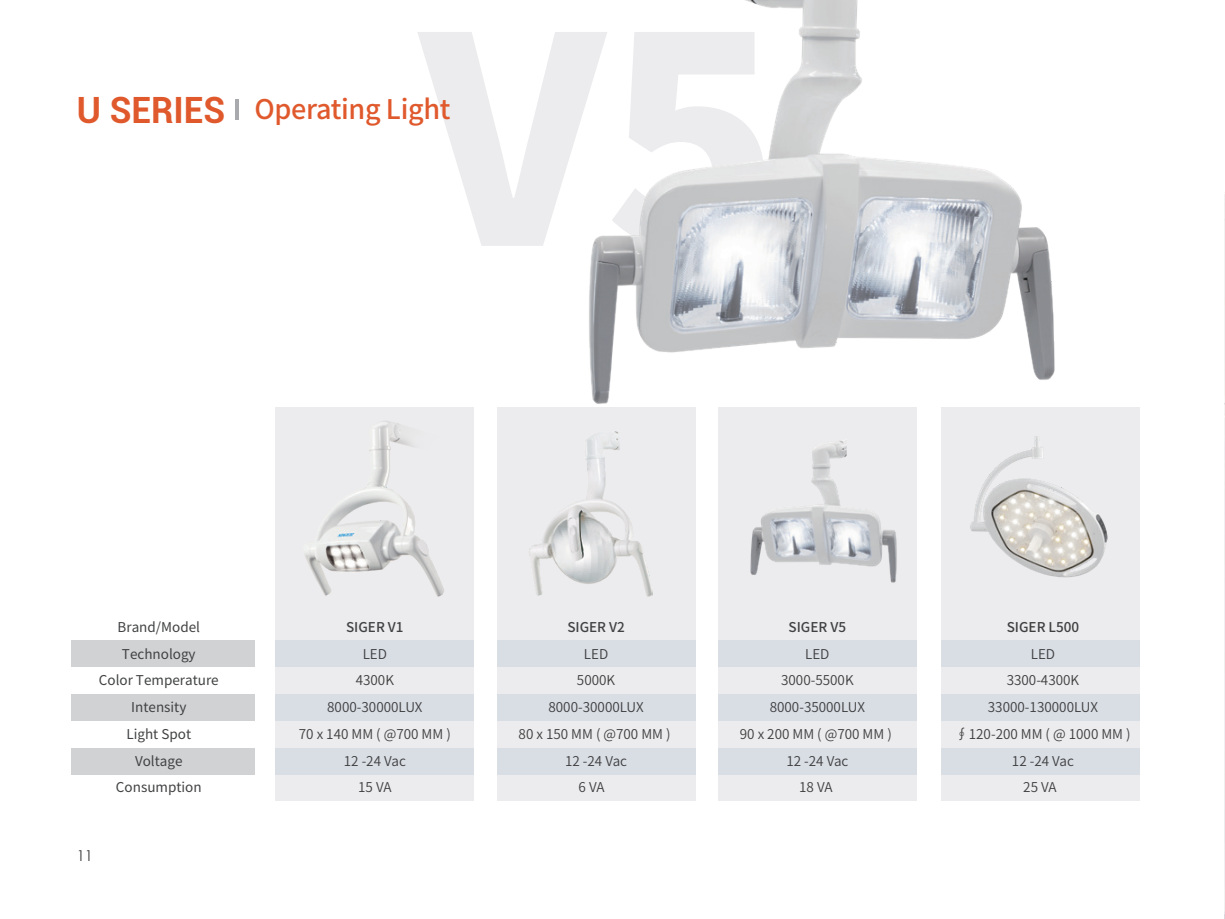
<style>
.page{position:relative;width:1225px;height:919px;background:#fff}
.page>*{position:absolute;margin:0;border:0;box-sizing:border-box;transform-origin:0 0}
.t1{font:500 27px "Source Han Sans CN";letter-spacing:-.015em;color:#e0592d}
.t2{font:15px "Century Gothic";color:#3f3f40}
.t3{font:13.5px/26.7px "Source Han Sans CN";color:#3f3f40;text-align:center}
.t4{font:13.5px/26.7px "Source Han Sans CN";color:#404142;text-align:center}
.t5{font:500 13.5px "Source Han Sans CN";color:#404142}
.t6{font:500 13.5px "Source Han Sans CN";color:#3f3f40}
.s1{font-family:"Roboto";font-weight:700;font-size:36.15px}
</style>
<div class="page">
<img style="left:1224px;top:276px;width:1px;height:642px">
<svg style="left:1224px;top:194px;width:1px;height:82px"></svg>
<div style="left:941px;top:407px;width:198px;height:393px;background:#ececee"></div>
<div style="left:718px;top:407px;width:198px;height:393px;background:#ececee"></div>
<div style="left:497px;top:407px;width:198px;height:393px;background:#ececee"></div>
<div style="left:275px;top:407px;width:199px;height:393px;background:#ececee"></div>
<div style="left:71px;top:640px;width:184px;height:26px;background:#d1d2d4"></div>
<div style="left:275px;top:640px;width:199px;height:26px;background:#d9dee5"></div>
<div style="left:275px;top:694px;width:199px;height:26px;background:#d9dee5"></div>
<div style="left:71px;top:694px;width:184px;height:26px;background:#d1d2d4"></div>
<div style="left:497px;top:640px;width:198px;height:26px;background:#d9dee5"></div>
<div style="left:497px;top:694px;width:198px;height:26px;background:#d9dee5"></div>
<div style="left:718px;top:640px;width:198px;height:26px;background:#d9dee5"></div>
<div style="left:718px;top:694px;width:198px;height:26px;background:#d9dee5"></div>
<div style="left:941px;top:640px;width:198px;height:26px;background:#d9dee5"></div>
<div style="left:941px;top:694px;width:198px;height:26px;background:#d9dee5"></div>
<div style="left:71px;top:748px;width:184px;height:26px;background:#d1d2d4"></div>
<div style="left:275px;top:748px;width:199px;height:26px;background:#d9dee5"></div>
<div style="left:497px;top:748px;width:198px;height:26px;background:#d9dee5"></div>
<div style="left:718px;top:748px;width:198px;height:26px;background:#d9dee5"></div>
<div style="left:941px;top:748px;width:198px;height:26px;background:#d9dee5"></div>
<img style="left:304px;top:429px;width:140px;height:168px">
<img style="left:970px;top:412px;width:170px;height:218px">
<img style="left:529px;top:431px;width:124px;height:166px">
<img style="left:750px;top:441px;width:147px;height:142px">
<img style="left:377px;top:0;width:732px;height:429px">
<hr style="left:236px;top:99px;width:3px;height:21px;background:#a8aaad">
<h1 class="t1" style="left:77px;top:94px;width:375px"><span class="s1">U SERIES</span> Operating Light</h1>
<p class="t4" style="left:99px;top:614px;width:121px">Brand/Model<br>Technology<br>Color Temperature<br>Intensity<br>Light Spot<br>Voltage<br>Consumption</p>
<p class="t6" style="left:1006px;top:619px;width:74px">SIGER L500</p>
<p class="t5" style="left:346px;top:619px;width:59px">SIGER V1</p>
<p class="t3" style="left:299px;top:640px;width:153px">LED<br>4300K<br>8000-30000LUX<br>70 x 140 MM ( @700 MM )<br>12 -24 Vac<br>15 VA</p>
<p class="t5" style="left:567px;top:619px;width:59px">SIGER V2</p>
<p class="t3" style="left:518px;top:640px;width:153px">LED<br>5000K<br>8000-30000LUX<br>80 x 150 MM ( @700 MM )<br>12 -24 Vac<br>6 VA</p>
<p class="t5" style="left:788px;top:619px;width:59px">SIGER V5</p>
<p class="t3" style="left:740px;top:640px;width:153px">LED<br>3000-5500K<br>8000-35000LUX<br>90 x 200 MM ( @700 MM )<br>12 -24 Vac<br>18 VA</p>
<p class="t3" style="left:955px;top:640px;width:177px">LED<br>3300-4300K<br>33000-130000LUX ∮120-200 MM ( @ 1000 MM )<br>12 -24 Vac<br>25 VA</p>
<p class="t2" style="left:77px;top:844px;width:18px">11</p>
</div>
